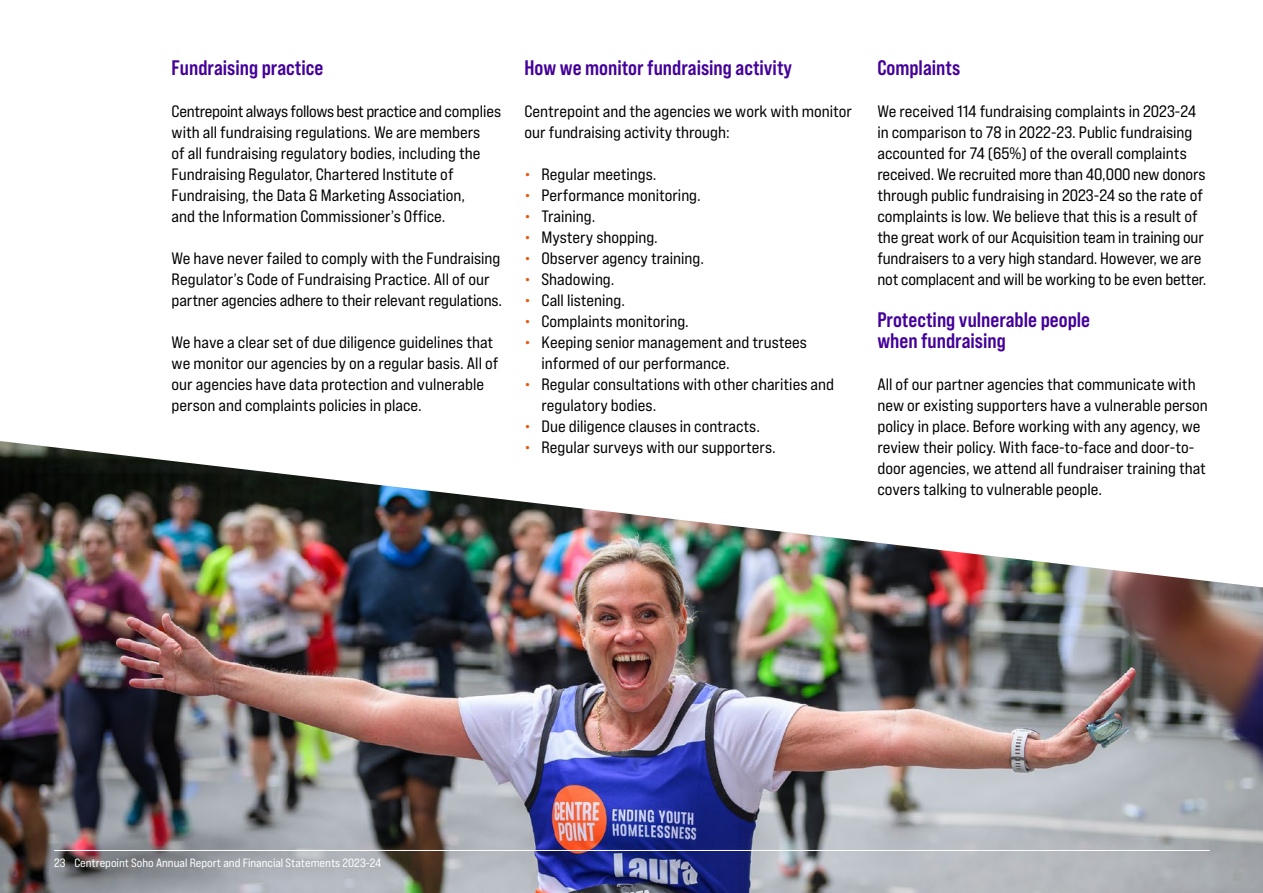
<style>
.page{position:relative;width:1263px;height:893px;background:#fff}
.page>*{position:absolute;margin:0;border:0;box-sizing:border-box;transform-origin:0 0}
.t1{font:21px/21px "Bebas Neue Pro Sm E Bd";color:#409}
.t2{font:16.5px/21px "Bebas Neue Pro Exp Rg";color:#000}
.t3{font:12px "Bebas Neue Pro Exp Rg";color:#fff}
.s1{font-family:"Bebas Neue Pro Sm E Bd";font-size:18px;color:#ea560d}
</style>
<div class="page">
<img style="left:0;top:587px;width:1263px;height:306px">
<hr style="left:54px;top:850px;width:1156px;height:1px;background:#fff">
<img style="left:0;top:441px;width:1259px;height:146px">
<p class="t1" style="left:172px;top:57px;width:153px">Fundraising practice</p>
<p class="t2" style="left:172px;top:100px;width:331px">Centrepoint always follows best practice and complies with all fundraising regulations. We are members<br>of all fundraising regulatory bodies, including the Fundraising Regulator, Chartered Institute of Fundraising, the Data &amp; Marketing Association,<br>and the Information Commissioner’s Office.</p>
<p class="t2" style="left:172px;top:247px;width:332px">We have never failed to comply with the Fundraising<br>Regulator’s Code of Fundraising Practice. All of our partner agencies adhere to their relevant regulations.</p>
<p class="t2" style="left:172px;top:331px;width:328px">We have a clear set of due diligence guidelines that we monitor our agencies by on a regular basis. All of our agencies have data protection and vulnerable person and complaints policies in place.</p>
<p class="t1" style="left:524px;top:57px;width:269px">How we monitor fundraising activity</p>
<p class="t2" style="left:524px;top:100px;width:329px">Centrepoint and the agencies we work with monitor our fundraising activity through:</p>
<p class="t2" style="left:524px;top:163px;width:134px"><span class="s1">•</span> Regular meetings.</p>
<p class="t2" style="left:524px;top:184px;width:178px"><span class="s1">•</span> Performance monitoring.</p>
<p class="t2" style="left:524px;top:205px;width:72px"><span class="s1">•</span> Training.</p>
<p class="t2" style="left:524px;top:226px;width:135px"><span class="s1">•</span> Mystery shopping.</p>
<p class="t2" style="left:524px;top:247px;width:181px"><span class="s1">•</span> Observer agency training.</p>
<p class="t2" style="left:524px;top:268px;width:92px"><span class="s1">•</span> Shadowing.</p>
<p class="t2" style="left:524px;top:289px;width:102px"><span class="s1">•</span> Call listening.</p>
<p class="t2" style="left:524px;top:310px;width:166px"><span class="s1">•</span> Complaints monitoring.</p>
<p class="t2" style="left:541px;top:331px;width:267px;text-indent:-17px"><span class="s1">•</span> Keeping senior management and trustees informed of our performance.</p>
<p class="t2" style="left:541px;top:373px;width:294px;text-indent:-17px"><span class="s1">•</span> Regular consultations with other charities and regulatory bodies.</p>
<p class="t2" style="left:524px;top:415px;width:237px"><span class="s1">•</span> Due diligence clauses in contracts.</p>
<p class="t2" style="left:524px;top:436px;width:253px"><span class="s1">•</span> Regular surveys with our supporters.</p>
<p class="t1" style="left:877px;top:57px;width:84px">Complaints</p>
<p class="t2" style="left:877px;top:100px;width:331px">We received 114 fundraising complaints in 2023-24 in comparison to 78 in 2022-23. Public fundraising accounted for 74 (65%) of the overall complaints received. We recruited more than 40,000 new donors through public fundraising in 2023-24 so the rate of complaints is low. We believe that this is a result of the great work of our Acquisition team in training our fundraisers to a very high standard. However, we are not complacent and will be working to be even better.</p>
<p class="t1" style="left:877px;top:309px;width:214px">Protecting vulnerable people when fundraising</p>
<p class="t2" style="left:877px;top:373px;width:332px">All of our partner agencies that communicate with new or existing supporters have a vulnerable person policy in place. Before working with any agency, we review their policy. With face-to-face and door-to&shy;door agencies, we attend all fundraiser training that covers talking to vulnerable people.</p>
<p class="t3" style="left:54px;top:856px;width:329px">23 Centrepoint Soho Annual Report and Financial Statements 2023-24</p>
</div>
